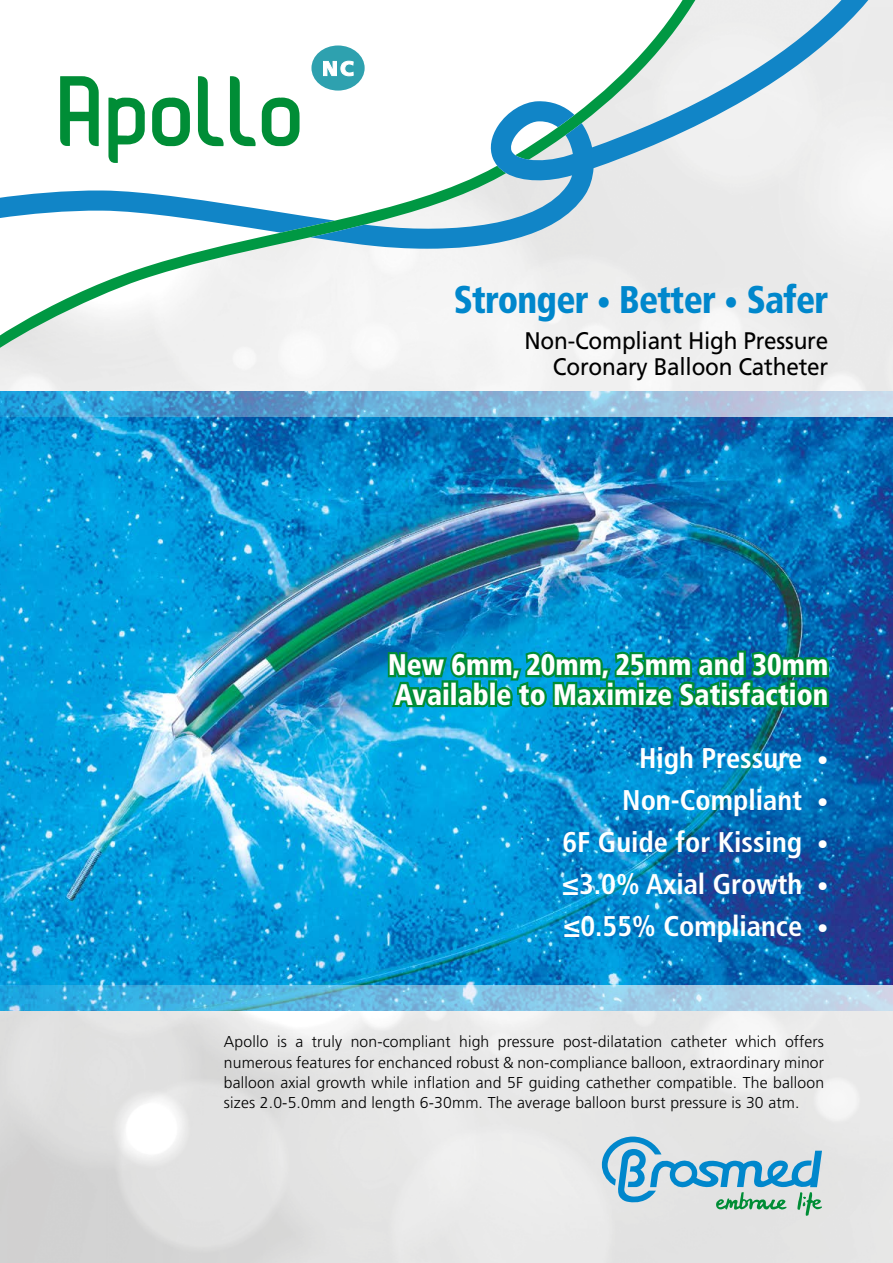
<style>
.page{position:relative;width:893px;height:1263px;background:#fff}
.page>*{position:absolute;margin:0;border:0;box-sizing:border-box;transform-origin:0 0}
.t1{font:700 79.5px "JUICE Bold";letter-spacing:-.11em;color:#008d36;scale:1.04 1}
.t2{font:900 condensed 38.55px "Frutiger LT Pro";letter-spacing:-.02em;color:#0087cc;scale:.93 1}
.t3{font:900 condensed 29.7px/29.7px "Frutiger LT Pro";color:#fff;scale:.94 1}
.t4{font:700 condensed 28.5px/42px "Frutiger LT Pro";color:#fff;text-align:right}
.t5{font:24px/25.5px "Frutiger LT Pro";letter-spacing:-.01em;color:#000;text-align:right;scale:.94 1}
.t6{font:300 15.75px/20.2px "Frutiger LT Pro";letter-spacing:.01em;color:#000;text-align:justify}
.s1{font-weight:700;font-size:30.45px}
.s2{font-size:22.5px}
</style>
<div class="page">
<svg style="left:506px;top:249px;width:191px;height:102px;fill:#eee"></svg>
<img style="left:0;top:416px;width:893px;height:569px">
<svg style="left:0;top:391px;width:893px;height:25px;background:#79b3da"></svg>
<svg style="left:0;top:985px;width:893px;height:26px;background:#79c1e4"></svg>
<svg style="left:0;top:190px;width:506px;height:192px;fill:#f4f4f4"></svg>
<svg style="left:310px;top:0;width:583px;height:249px"></svg>
<svg style="left:593px;top:1127px;width:240px;height:107px;background:#bcd3dc"></svg>
<div style="left:311px;top:45px;width:54px;height:46px;background:#2ea1af;border-radius:50%"></div>
<svg style="left:323px;top:60px;width:31px;height:17px"></svg>
<img style="left:386px;top:502px;width:445px;height:236px">
<h1 class="t1" style="left:52px;top:75px;width:247px">Apollo</h1>
<h2 class="t2" style="left:454px;top:276px;width:404px">Stronger <span class="s1">•</span> Better <span class="s1">•</span> Safer</h2>
<h3 class="t5" style="left:525px;top:328px;width:325px">Non-Compliant High Pressure<br>Coronary Balloon Catheter</h3>
<h3 class="t3" style="left:388px;top:650px;width:470px">New 6mm, 20mm, 25mm and 30mm<br>Available to Maximize Satisfaction</h3>
<h3 class="t4" style="left:562px;top:737px;width:268px">High Pressure <span class="s2">•<br></span>Non-Compliant <span class="s2">•<br></span>6F Guide for Kissing <span class="s2">• </span>≤3.0% Axial Growth <span class="s2">• </span>≤0.55% Compliance <span class="s2">•</span></h3>
<p class="t6" style="left:224px;top:1032px;width:602px">Apollo is a truly non-compliant high pressure post-dilatation catheter which offers numerous features for enchanced robust &amp; non-compliance balloon, extraordinary minor balloon axial growth while inflation and 5F guiding cathether compatible. The balloon sizes 2.0-5.0mm and length 6-30mm. The average balloon burst pressure is 30 atm.</p>
</div>
